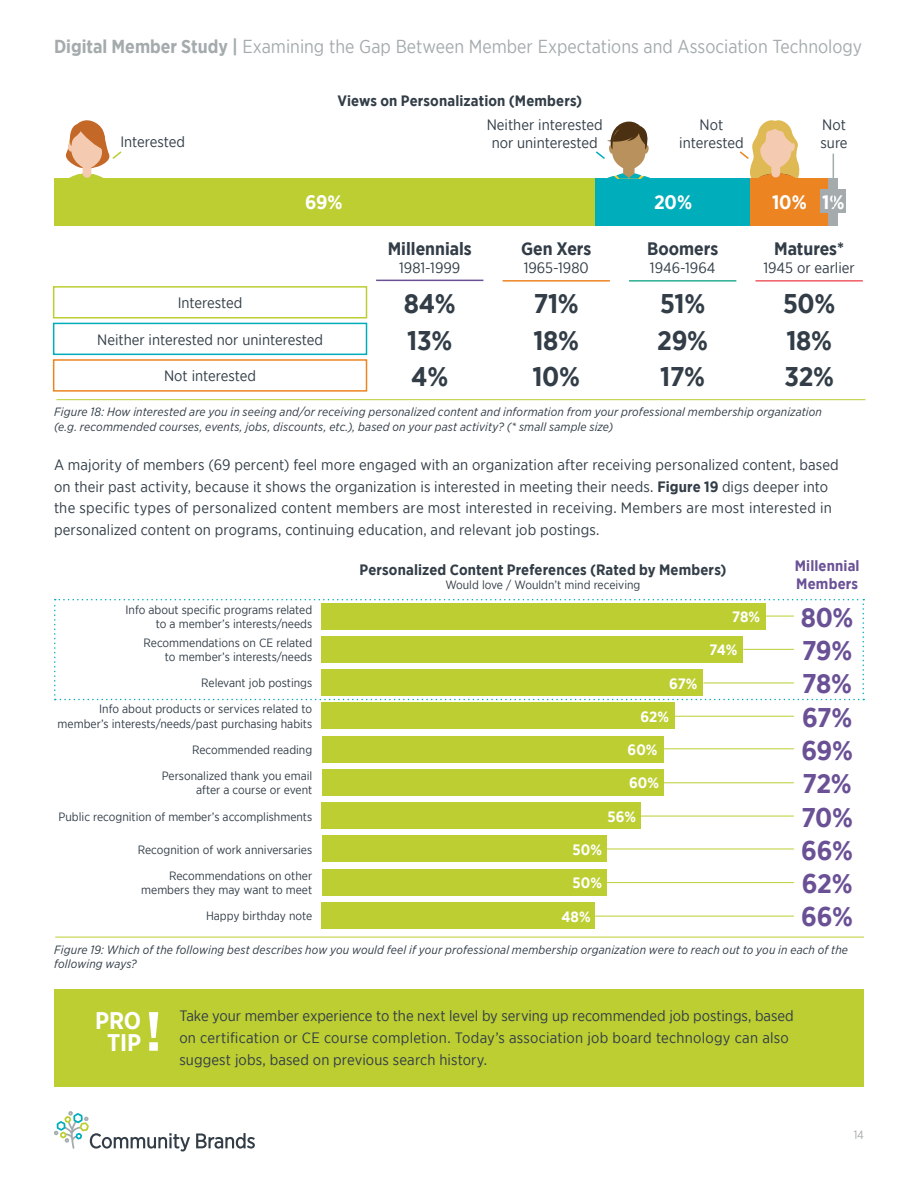
<style>
.page{position:relative;width:918px;height:1188px;background:#fff}
.page>*{position:absolute;margin:0;border:0;box-sizing:border-box;transform-origin:0 0}
.t1{font:700 27px/36.6px "Gotham Narrow";letter-spacing:-.01em;color:#323d47}
.t2{font:700 27px/33.3px "Gotham Narrow";letter-spacing:-.02em;color:#6a5196;text-align:justify}
.t3{font:700 24px/22.5px "Gotham Narrow";letter-spacing:-.005em;color:#fff;text-align:center}
.t4{font:700 19.5px "Gotham Narrow";color:#fff}
.t5{font:18.75px "Gotham Narrow";color:#a5abad}
.t6{font:700 18px "Gotham Narrow";color:#323d47}
.t7{font:15px/21.8px "Gotham Narrow";letter-spacing:.005em;color:#323d47}
.t8{font:700 15px "Gotham Narrow";letter-spacing:.01em;color:#323d47}
.t9{font:700 15px "Gotham Narrow";color:#fff}
.t10{font:700 15px/18px "Gotham Narrow";letter-spacing:.01em;color:#6a5196}
.t11{font:12px/14.4px "Gotham Narrow";color:#323d47;text-align:right}
.t12{font:italic 12px/14.4px "Gotham Narrow";letter-spacing:.01em;color:#323d47}
.t13{font:12px "Gotham Narrow";color:#a5abad}
.s1{font-weight:700}
</style>
<div class="page">
<svg style="left:54px;top:1111px;width:136px;height:41px"></svg>
<svg style="left:196px;top:1133px;width:59px;height:16px"></svg>
<div style="left:594px;top:178px;width:157px;height:48px;background:#00adbb"></div>
<div style="left:54px;top:178px;width:541px;height:48px;background:#bcce32"></div>
<div style="left:750px;top:178px;width:79px;height:48px;background:#ed8422"></div>
<div style="left:829px;top:178px;width:9px;height:48px;background:#a5abad"></div>
<div style="left:821px;top:189px;width:25px;height:24px;background:#a5abad"></div>
<hr style="left:833px;top:154px;width:1px;height:53px;background:#a5abad">
<hr style="left:56px;top:399px;width:810px;height:1px;background:#bcce32">
<div style="left:53px;top:286px;width:314px;height:32px;border:2px solid #bcce32"></div>
<div style="left:53px;top:323px;width:314px;height:32px;border:2px solid #00adbb"></div>
<div style="left:53px;top:359px;width:314px;height:33px;border:2px solid #ed8422"></div>
<hr style="left:376px;top:280px;width:107px;height:1px;background:#6a5196">
<hr style="left:503px;top:280px;width:107px;height:2px;background:#ed8422">
<hr style="left:629px;top:280px;width:107px;height:2px;background:#29ae8f">
<hr style="left:755px;top:280px;width:108px;height:2px;background:#f05c64">
<hr style="left:55px;top:937px;width:809px;height:1px;background:#bcce32">
<div style="left:322px;top:736px;width:341px;height:26px;background:#bcce32"></div>
<div style="left:322px;top:703px;width:353px;height:26px;background:#bcce32"></div>
<div style="left:322px;top:769px;width:341px;height:27px;background:#bcce32"></div>
<div style="left:322px;top:803px;width:319px;height:26px;background:#bcce32"></div>
<div style="left:322px;top:836px;width:285px;height:26px;background:#bcce32"></div>
<div style="left:322px;top:869px;width:285px;height:26px;background:#bcce32"></div>
<div style="left:322px;top:902px;width:273px;height:27px;background:#bcce32"></div>
<svg style="left:54px;top:599px;width:810px;height:101px"></svg>
<hr style="left:760px;top:616px;width:34px;height:1px;background:#bcce32">
<hr style="left:743px;top:649px;width:51px;height:1px;background:#bcce32">
<hr style="left:703px;top:683px;width:91px;height:1px;background:#bcce32">
<hr style="left:675px;top:716px;width:119px;height:1px;background:#bcce32">
<hr style="left:663px;top:748px;width:131px;height:1px;background:#bcce32">
<hr style="left:663px;top:782px;width:131px;height:1px;background:#bcce32">
<hr style="left:641px;top:816px;width:153px;height:1px;background:#bcce32">
<hr style="left:607px;top:849px;width:187px;height:1px;background:#bcce32">
<hr style="left:607px;top:882px;width:187px;height:1px;background:#bcce32">
<hr style="left:595px;top:916px;width:199px;height:1px;background:#bcce32">
<svg style="left:739px;top:120px;width:61px;height:58px"></svg>
<svg style="left:596px;top:121px;width:56px;height:58px"></svg>
<svg style="left:65px;top:120px;width:57px;height:58px"></svg>
<div style="left:54px;top:989px;width:810px;height:97px;background:#bcce32"></div>
<svg style="left:149px;top:1012px;width:9px;height:39px"></svg>
<p class="t5" style="left:54px;top:35px;width:810px"><span class="s1">Digital Member Study |</span> Examining the Gap Between Member Expectations and Association Technology</p>
<p class="t7" style="left:120px;top:131px;width:66px">Interested</p>
<p class="t8" style="left:337px;top:91px;width:246px">Views on Personalization (Members)</p>
<p class="t7" style="left:487px;top:115px;width:117px;line-height:18px;text-align:center">Neither interested nor uninterested</p>
<p class="t7" style="left:679px;top:115px;width:66px;line-height:18px;text-align:center">Not interested</p>
<p class="t7" style="left:821px;top:115px;width:29px;line-height:18px">Not sure</p>
<h3 class="t4" style="left:305px;top:190px;width:39px">69%</h3>
<h3 class="t4" style="left:654px;top:190px;width:40px">20%</h3>
<h3 class="t4" style="left:772px;top:190px;width:74px">10% 1%</h3>
<p class="t6" style="left:388px;top:237px;width:86px">Millennials</p>
<p class="t7" style="left:399px;top:257px;width:63px">1981-1999</p>
<p class="t6" style="left:521px;top:238px;width:72px">Gen Xers</p>
<p class="t7" style="left:524px;top:257px;width:67px">1965-1980</p>
<p class="t6" style="left:647px;top:238px;width:73px">Boomers</p>
<p class="t7" style="left:650px;top:257px;width:67px">1946-1964</p>
<p class="t6" style="left:774px;top:238px;width:72px">Matures*</p>
<p class="t7" style="left:763px;top:257px;width:93px">1945 or earlier</p>
<p class="t7" style="left:178px;top:292px;width:66px">Interested</p>
<p class="t7" style="left:97px;top:328px;width:227px">Neither interested nor uninterested</p>
<p class="t7" style="left:164px;top:365px;width:93px">Not interested</p>
<h1 class="t1" style="left:533px;top:285px;width:49px;text-align:justify">71% 18% 10%</h1>
<h1 class="t1" style="left:783px;top:285px;width:54px">50%<br>18%<br>32%</h1>
<h1 class="t1" style="left:404px;top:285px;width:53px">84%<br>13%<br>4%</h1>
<h1 class="t1" style="left:657px;top:285px;width:52px;text-align:justify">51% 29% 17%</h1>
<p class="t12" style="left:54px;top:405px;width:769px">Figure 18: How interested are you in seeing and/or receiving personalized content and information from your professional membership organization (e.g. recommended courses, events, jobs, discounts, etc.), based on your past activity? (* small sample size)</p>
<p class="t7" style="left:54px;top:453px;width:786px">A majority of members (69 percent) feel more engaged with an organization after receiving personalized content, based on their past activity, because it shows the organization is interested in meeting their needs. <span class="s1">Figure 19</span> digs deeper into the specific types of personalized content members are most interested in receiving. Members are most interested in personalized content on programs, continuing education, and relevant job postings.</p>
<p class="t8" style="left:360px;top:560px;width:368px">Personalized Content Preferences (Rated by Members)</p>
<p class="t11" style="left:445px;top:578px;width:197px">Would love / Wouldn’t mind receiving</p>
<p class="t11" style="left:126px;top:602px;width:188px">Info about specific programs related to a member’s interests/needs</p>
<p class="t9" style="left:732px;top:607px;width:30px">78%</p>
<p class="t11" style="left:144px;top:635px;width:170px">Recommendations on CE related to member’s interests/needs</p>
<p class="t9" style="left:710px;top:640px;width:29px">74%</p>
<p class="t11" style="left:201px;top:676px;width:113px">Relevant job postings</p>
<p class="t9" style="left:669px;top:674px;width:30px">67%</p>
<p class="t10" style="left:795px;top:557px;width:66px">Millennial<br>Members</p>
<h1 class="t2" style="left:801px;top:600px;width:54px">80% 79% 78%</h1>
<p class="t11" style="left:58px;top:702px;width:256px">Info about products or services related to member’s interests/needs/past purchasing habits</p>
<p class="t9" style="left:640px;top:707px;width:30px">62%</p>
<h1 class="t2" style="left:802px;top:700px;width:52px">67%</h1>
<p class="t11" style="left:192px;top:742px;width:122px">Recommended reading</p>
<p class="t9" style="left:628px;top:740px;width:31px">60%</p>
<h1 class="t2" style="left:801px;top:734px;width:53px">69%</h1>
<p class="t11" style="left:162px;top:768px;width:152px">Personalized thank you email after a course or event</p>
<p class="t9" style="left:629px;top:774px;width:31px">60%</p>
<p class="t11" style="left:59px;top:809px;width:255px">Public recognition of member’s accomplishments</p>
<p class="t9" style="left:608px;top:807px;width:30px">56%</p>
<p class="t11" style="left:138px;top:842px;width:176px">Recognition of work anniversaries</p>
<p class="t9" style="left:573px;top:840px;width:31px">50%</p>
<p class="t11" style="left:141px;top:868px;width:173px">Recommendations on other members they may want to meet</p>
<p class="t9" style="left:573px;top:873px;width:31px">50%</p>
<p class="t11" style="left:206px;top:909px;width:108px">Happy birthday note</p>
<p class="t9" style="left:561px;top:907px;width:31px">48%</p>
<h1 class="t2" style="left:803px;top:767px;width:51px">72%</h1>
<h1 class="t2" style="left:801px;top:800px;width:53px">70%</h1>
<h1 class="t2" style="left:801px;top:833px;width:53px">66%</h1>
<h1 class="t2" style="left:802px;top:867px;width:52px">62%</h1>
<h1 class="t2" style="left:801px;top:900px;width:53px">66%</h1>
<p class="t12" style="left:54px;top:942px;width:795px">Figure 19: Which of the following best describes how you would feel if your professional membership organization were to reach out to you in each of the following ways?</p>
<h2 class="t3" style="left:95px;top:1009px;width:48px">PRO<br>TIP</h2>
<p class="t7" style="left:179px;top:1005px;width:616px">Take your member experience to the next level by serving up recommended job postings, based on certification or CE course completion. Today’s association job board technology can also suggest jobs, based on previous search history.</p>
<p class="t13" style="left:854px;top:1127px;width:12px">14</p>
</div>
